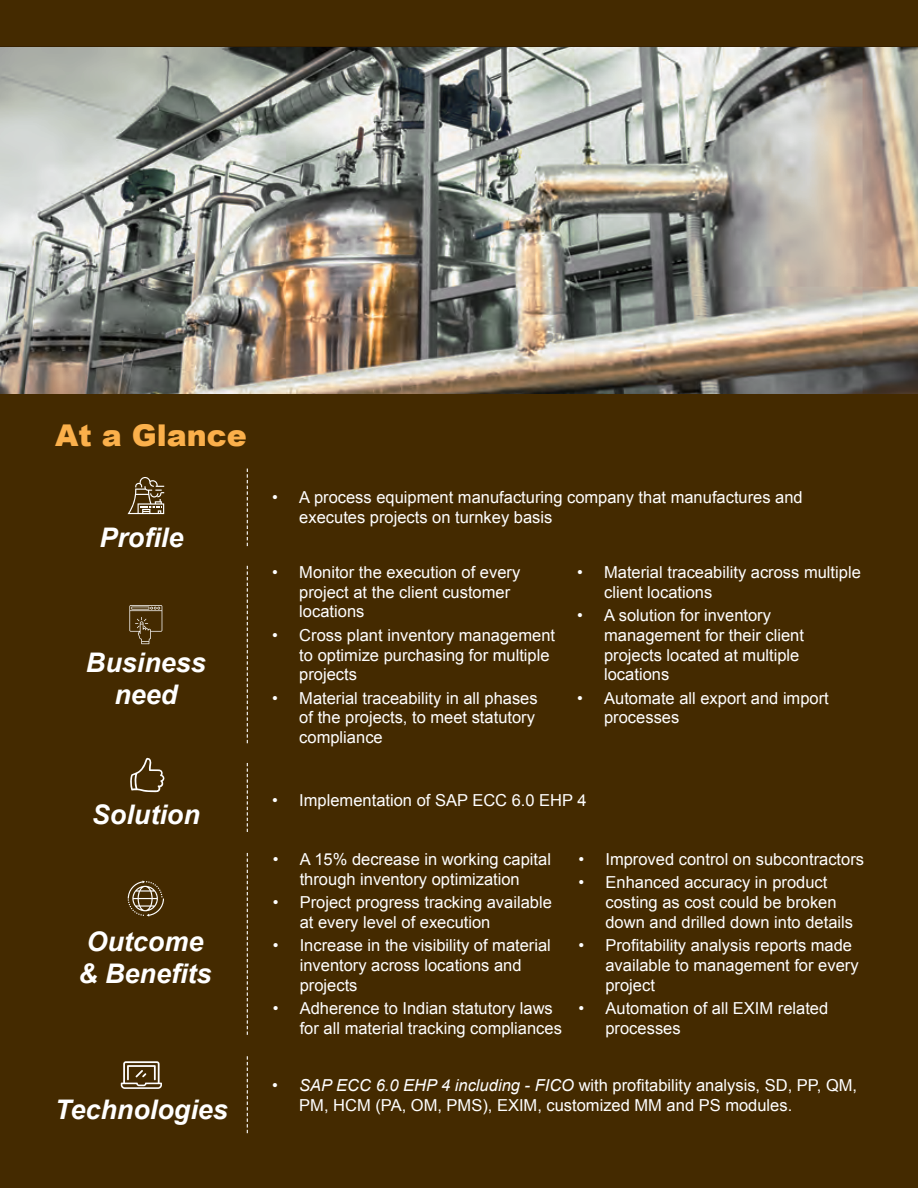
<style>
.page{position:relative;width:918px;height:1188px;background:#fff}
.page>*{position:absolute;margin:0;border:0;box-sizing:border-box;transform-origin:0 0}
.t1{font:900 30px "Arial";color:#fbb04b}
.t2{font:italic 700 27px/32.4px "Arial";color:#fff;text-align:center}
.t3{font:16.5px/19.8px "Arial";color:#fff}
.s1{font-style:italic}
</style>
<div class="page">
<div style="left:0;top:394px;width:918px;height:794px;background:#442a00"></div>
<div style="left:0;top:0;width:918px;height:46px;background:#442a00"></div>
<svg style="left:247px;top:469px;width:1px;height:77px"></svg>
<svg style="left:128px;top:477px;width:36px;height:37px"></svg>
<svg style="left:247px;top:853px;width:1px;height:182px"></svg>
<svg style="left:128px;top:880px;width:36px;height:37px"></svg>
<svg style="left:247px;top:566px;width:1px;height:177px"></svg>
<svg style="left:129px;top:605px;width:33px;height:39px"></svg>
<svg style="left:247px;top:763px;width:1px;height:69px"></svg>
<svg style="left:130px;top:758px;width:34px;height:34px"></svg>
<svg style="left:247px;top:1056px;width:1px;height:77px"></svg>
<svg style="left:121px;top:1061px;width:41px;height:28px"></svg>
<img style="left:0;top:46px;width:918px;height:348px">
<h1 class="t1" style="left:55px;top:414px;width:193px">At a Glance</h1>
<h2 class="t2" style="left:99px;top:522px;width:86px">Profile</h2>
<h2 class="t2" style="left:86px;top:647px;width:122px">Business need</h2>
<h2 class="t2" style="left:92px;top:799px;width:109px">Solution</h2>
<h2 class="t2" style="left:78px;top:926px;width:135px">Outcome &amp; Benefits</h2>
<h2 class="t2" style="left:55px;top:1094px;width:175px">Technologies</h2>
<p class="t3" style="left:299px;top:488px;width:505px;text-indent:-27px">• A process equipment manufacturing company that manufactures and executes projects on turnkey basis</p>
<p class="t3" style="left:299px;top:562px;width:223px;text-indent:-27px">• Monitor the execution of every project at the client customer locations</p>
<p class="t3" style="left:299px;top:625px;width:257px;text-indent:-27px">• Cross plant inventory management to optimize purchasing for multiple projects</p>
<p class="t3" style="left:299px;top:688px;width:240px;text-indent:-27px">• Material traceability in all phases of the projects, to meet statutory compliance</p>
<p class="t3" style="left:604px;top:562px;width:258px;text-indent:-27px">• Material traceability across multiple client locations</p>
<p class="t3" style="left:604px;top:605px;width:201px;text-indent:-27px">• A solution for inventory management for their client projects located at multiple locations</p>
<p class="t3" style="left:604px;top:688px;width:226px;text-indent:-27px">• Automate all export and import processes</p>
<p class="t3" style="left:272px;top:790px;width:316px">• Implementation of SAP ECC 6.0 EHP 4</p>
<p class="t3" style="left:273px;top:849px;width:280px;text-align:center">• A 15% decrease in working capital through inventory optimization</p>
<p class="t3" style="left:300px;top:893px;width:254px;text-indent:-27px">• Project progress tracking available at every level of execution</p>
<p class="t3" style="left:300px;top:936px;width:253px;text-indent:-27px">• Increase in the visibility of material inventory across locations and projects</p>
<p class="t3" style="left:300px;top:999px;width:264px;text-indent:-27px">• Adherence to Indian statutory laws for all material tracking compliances</p>
<p class="t3" style="left:578px;top:849px;width:287px">• Improved control on subcontractors</p>
<p class="t3" style="left:605px;top:873px;width:249px;text-indent:-27px">• Enhanced accuracy in product costing as cost could be broken down and drilled down into details</p>
<p class="t3" style="left:605px;top:936px;width:255px;text-indent:-27px">• Profitability analysis reports made available to management for every project</p>
<p class="t3" style="left:605px;top:999px;width:224px;text-indent:-27px">• Automation of all EXIM related processes</p>
<p class="t3" style="left:299px;top:1075px;width:559px;text-indent:-27px"><span class="s1">• SAP ECC 6.0 EHP 4 including - FICO</span> with profitability analysis, SD, PP, QM,<br>PM, HCM (PA, OM, PMS), EXIM, customized MM and PS modules.</p>
</div>
